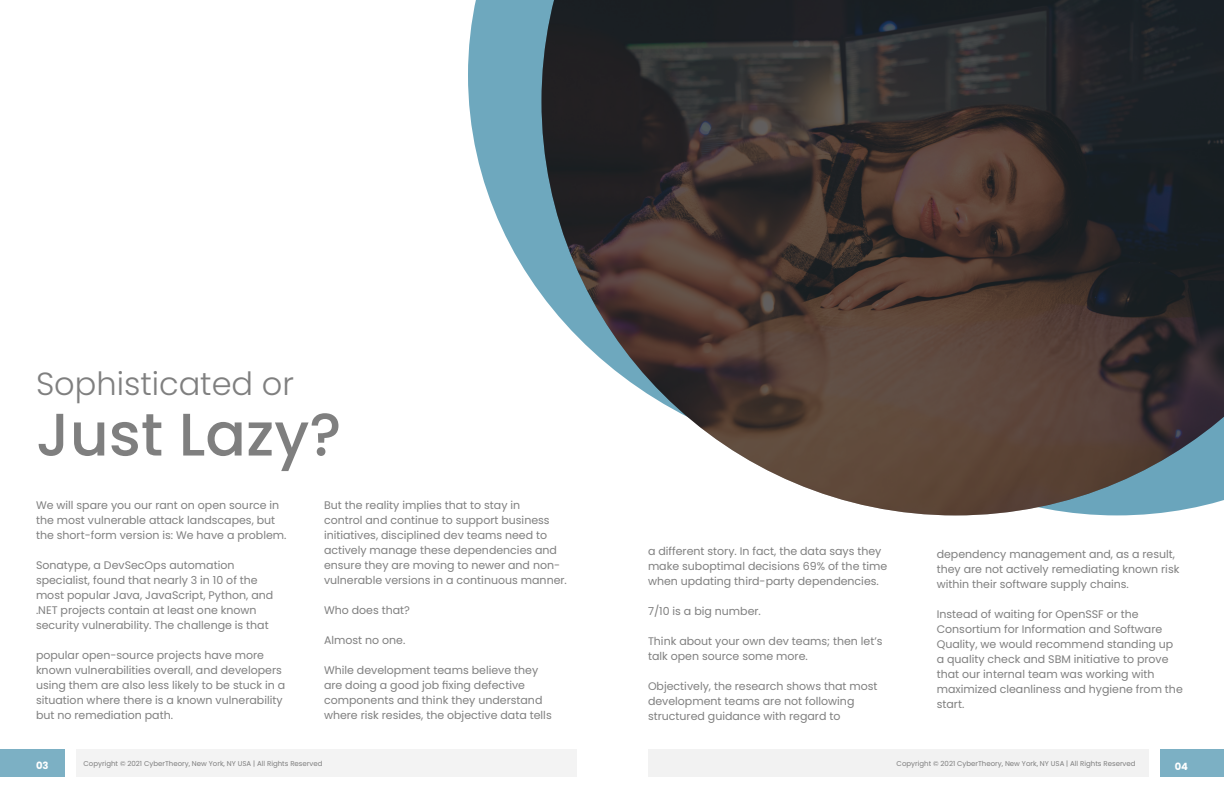
<style>
.page{position:relative;width:1224px;height:792px;background:#fff}
.page>*{position:absolute;margin:0;border:0;box-sizing:border-box;transform-origin:0 0}
.t1{font:500 60px "Poppins";color:#7f7f7f}
.t2{font:300 32px "Poppins";color:#7f7f7f}
.t3{font:11px/15px "Poppins";color:#7f7f7f}
.t4{font:700 10px "Poppins";color:#fff}
.t5{font:7px "Poppins";color:#7f7f7f}
</style>
<div class="page">
<svg style="left:468px;top:0;width:74px;height:295px"></svg>
<img style="left:542px;top:0;width:682px;height:515px">
<div style="left:76px;top:749px;width:501px;height:28px;background:#f3f3f3"></div>
<div style="left:0;top:749px;width:64px;height:28px;background:#7cb0c4"></div>
<div style="left:1160px;top:749px;width:64px;height:28px;background:#7cb0c4"></div>
<div style="left:648px;top:749px;width:500px;height:28px;background:#f2f2f2"></div>
<h2 class="t2" style="left:36px;top:365px;width:260px">Sophisticated or</h2>
<h1 class="t1" style="left:36px;top:400px;width:307px">Just Lazy?</h1>
<p class="t3" style="left:36px;top:498px;width:252px">We will spare you our rant on open source in the most vulnerable attack landscapes, but the short-form version is: We have a problem.</p>
<p class="t3" style="left:36px;top:558px;width:239px">Sonatype, a DevSecOps automation specialist, found that nearly 3 in 10 of the most popular Java, JavaScript, Python, and .NET projects contain at least one known security vulnerability. The challenge is that</p>
<p class="t3" style="left:36px;top:648px;width:251px">popular open-source projects have more known vulnerabilities overall, and developers using them are also less likely to be stuck in a situation where there is a known vulnerability but no remediation path.</p>
<p class="t3" style="left:324px;top:498px;width:244px">But the reality implies that to stay in<br>control and continue to support business initiatives, disciplined dev teams need to actively manage these dependencies and ensure they are moving to newer and non&shy;vulnerable versions in a continuous manner.</p>
<p class="t3" style="left:324px;top:603px;width:87px">Who does that?</p>
<p class="t3" style="left:324px;top:633px;width:83px">Almost no one.</p>
<p class="t3" style="left:324px;top:663px;width:229px">While development teams believe they are doing a good job fixing defective components and think they understand where risk resides, the objective data tells</p>
<p class="t3" style="left:648px;top:544px;width:241px">a different story. In fact, the data says they make suboptimal decisions 69% of the time when updating third-party dependencies.</p>
<p class="t3" style="left:648px;top:604px;width:114px">7/10 is a big number.</p>
<p class="t3" style="left:648px;top:634px;width:236px">Think about your own dev teams; then let’s talk open source some more.</p>
<p class="t3" style="left:648px;top:679px;width:231px">Objectively, the research shows that most development teams are not following structured guidance with regard to</p>
<p class="t3" style="left:937px;top:547px;width:244px">dependency management and, as a result, they are not actively remediating known risk within their software supply chains.</p>
<p class="t3" style="left:937px;top:607px;width:248px">Instead of waiting for OpenSSF or the Consortium for Information and Software Quality, we would recommend standing up a quality check and SBM initiative to prove that our internal team was working with maximized cleanliness and hygiene from the start.</p>
<p class="t4" style="left:36px;top:760px;width:14px">03</p>
<p class="t5" style="left:84px;top:759px;width:241px">Copyright © 2021 CyberTheory, New York, NY USA | All Rights Reserved</p>
<p class="t5" style="left:897px;top:759px;width:241px">Copyright © 2021 CyberTheory, New York, NY USA | All Rights Reserved</p>
<p class="t4" style="left:1175px;top:761px;width:15px">04</p>
</div>
